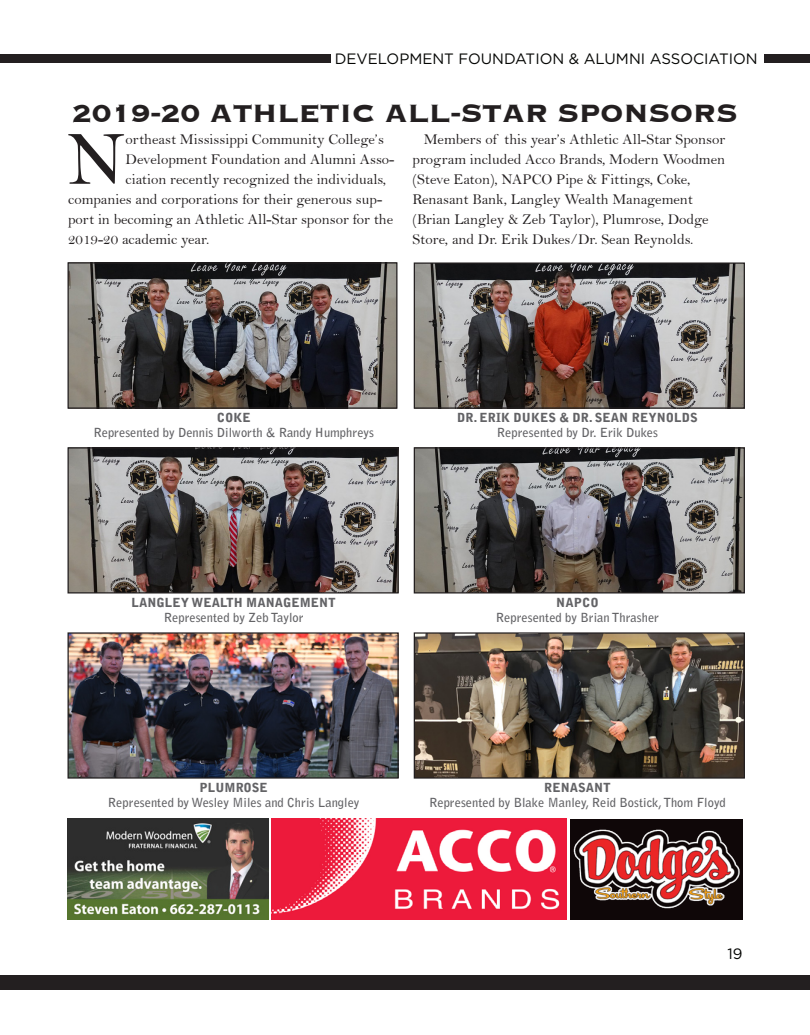
<style>
.page{position:relative;width:810px;height:1035px;background:#fff}
.page>*{position:absolute;margin:0;border:0;box-sizing:border-box;transform-origin:0 0}
.t1{font:78.12px "Bell";color:#231f20}
.t2{font:700 32.5px "Copperplate";letter-spacing:-.01em;color:#231f20}
.t3{font:15px/20px "Bell";color:#231f20}
.t4{font:15px "Gotham";color:#040503}
.t5{font:700 12.5px "Bell Gothic Std";color:#636366}
.t6{font:900 12.5px "Bell Gothic Std";color:#636366}
</style>
<div class="page">
<div style="left:0;top:976px;width:810px;height:14px;background:#231f20"></div>
<div style="left:0;top:54px;width:810px;height:8px;background:#231f20"></div>
<div style="left:331px;top:45px;width:433px;height:27px;background:#fff"></div>
<img style="left:70px;top:264px;width:326px;height:143px">
<div style="left:68px;top:262px;width:330px;height:147px;border:1px solid #231f20"></div>
<img style="left:70px;top:449px;width:327px;height:143px">
<div style="left:68px;top:447px;width:331px;height:147px;border:1px solid #231f20"></div>
<img style="left:70px;top:634px;width:327px;height:143px">
<div style="left:68px;top:632px;width:331px;height:147px;border:1px solid #231f20"></div>
<img style="left:416px;top:264px;width:327px;height:143px">
<div style="left:414px;top:262px;width:331px;height:147px;border:1px solid #231f20"></div>
<img style="left:416px;top:449px;width:327px;height:143px">
<div style="left:414px;top:447px;width:331px;height:147px;border:1px solid #231f20"></div>
<img style="left:416px;top:634px;width:327px;height:143px">
<div style="left:414px;top:632px;width:331px;height:147px;border:1px solid #231f20"></div>
<img style="left:68px;top:819px;width:201px;height:100px">
<img style="left:271px;top:819px;width:295px;height:100px">
<img style="left:570px;top:819px;width:173px;height:100px">
<p class="t4" style="left:335px;top:49px;width:424px">DEVELOPMENT FOUNDATION &amp; ALUMNI ASSOCIATION</p>
<p class="t2" style="left:72px;top:91px;width:667px">2019-20 ATHLETIC ALL-STAR SPONSORS</p>
<p class="t1" style="left:67px;top:113px;width:60px">N</p>
<p class="t3" style="left:126px;top:129px;width:260px">ortheast Mississippi Community College’s</p>
<p class="t3" style="left:126px;top:149px;width:270px">Development Foundation and Alumni Asso-</p>
<p class="t3" style="left:126px;top:169px;width:262px">ciation recently recognized the individuals,</p>
<p class="t3" style="left:68px;top:189px;width:316px">companies and corporations for their generous sup-</p>
<p class="t3" style="left:68px;top:209px;width:327px">port in becoming an Athletic All-Star sponsor for the</p>
<p class="t3" style="left:68px;top:229px;width:143px">2019-20 academic year.</p>
<p class="t3" style="left:412px;top:129px;width:315px;text-indent:11px">Members of this year’s Athletic All-Star Sponsor program included Acco Brands, Modern Woodmen (Steve Eaton), NAPCO Pipe &amp; Fittings, Coke, Renasant Bank, Langley Wealth Management (Brian Langley &amp; Zeb Taylor), Plumrose, Dodge Store, and Dr. Erik Dukes/Dr. Sean Reynolds.</p>
<p class="t6" style="left:217px;top:410px;width:36px">COKE</p>
<p class="t5" style="left:93px;top:425px;width:282px">Represented by Dennis Dilworth &amp; Randy Humphreys</p>
<p class="t6" style="left:132px;top:595px;width:206px">LANGLEY WEALTH MANAGEMENT</p>
<p class="t5" style="left:164px;top:610px;width:141px">Represented by Zeb Taylor</p>
<p class="t6" style="left:457px;top:410px;width:242px">DR. ERIK DUKES &amp; DR. SEAN REYNOLDS</p>
<p class="t5" style="left:497px;top:425px;width:163px">Represented by Dr. Erik Dukes</p>
<p class="t6" style="left:556px;top:595px;width:44px">NAPCO</p>
<p class="t5" style="left:496px;top:610px;width:165px">Represented by Brian Thrasher</p>
<p class="t6" style="left:200px;top:780px;width:70px">PLUMROSE</p>
<p class="t5" style="left:108px;top:795px;width:253px">Represented by Wesley Miles and Chris Langley</p>
<p class="t6" style="left:544px;top:780px;width:68px">RENASANT</p>
<p class="t5" style="left:429px;top:795px;width:298px">Represented by Blake Manley, Reid Bostick, Thom Floyd</p>
<p class="t4" style="left:727px;top:944px;width:17px">19</p>
</div>
